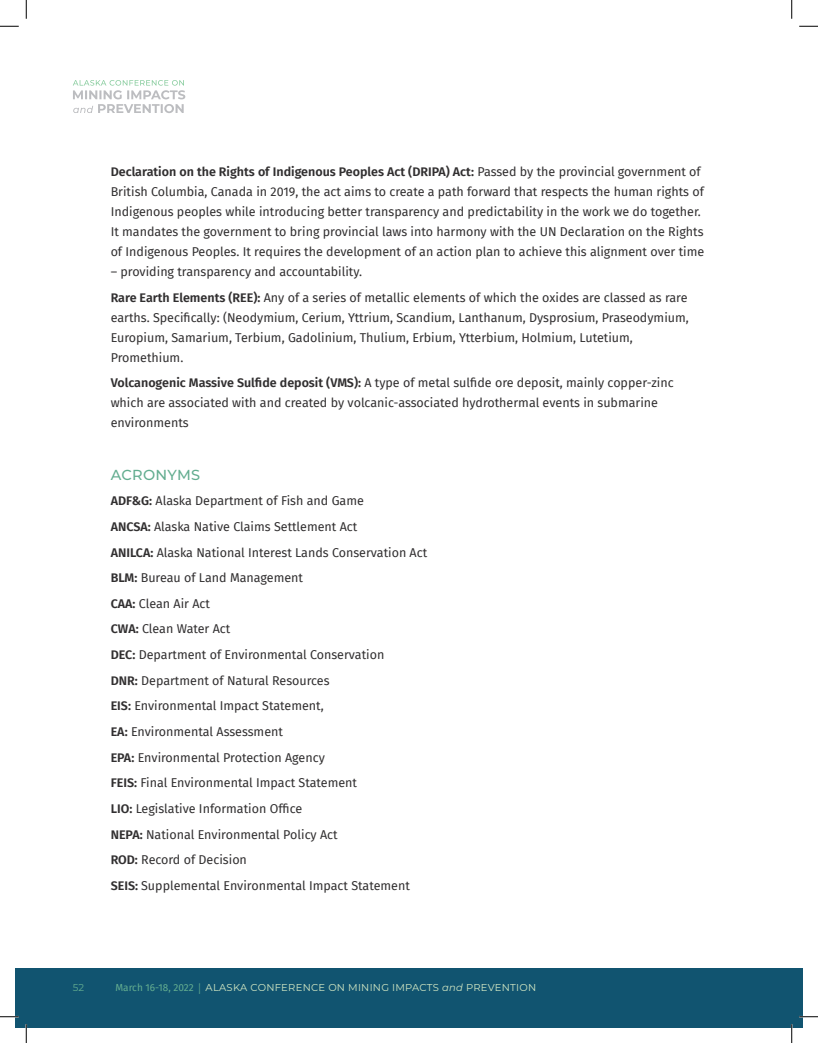
<style>
.page{position:relative;width:818px;height:1043px;background:#fff}
.page>*{position:absolute;margin:0;border:0;box-sizing:border-box;transform-origin:0 0}
.t1{font:500 14.5px "Montserrat";letter-spacing:.02em;color:#63ad90}
.t2{font:12.5px/20px "Fira Sans";color:#312f30}
.t3{font:10px "Montserrat";letter-spacing:.025em;color:#d2e7c3}
.t4{font:10px "Montserrat";color:#63ad90}
.s1{font-weight:600}
.s2{font-family:"Fira Sans";color:#63ad90}
.s3{font-family:"Esteban";color:#63ad90}
.s4{font-style:italic}
</style>
<div class="page">
<div style="left:791px;top:968px;width:11px;height:60px;background:#115470"></div>
<div style="left:15px;top:968px;width:776px;height:60px;background:#115470"></div>
<svg style="left:73px;top:80px;width:112px;height:33px"></svg>
<svg style="left:0;top:25px;width:19px;height:2px"></svg>
<svg style="left:799px;top:25px;width:19px;height:2px"></svg>
<svg style="left:0;top:1015px;width:19px;height:2px"></svg>
<svg style="left:799px;top:1015px;width:19px;height:2px"></svg>
<svg style="left:25px;top:0;width:2px;height:19px"></svg>
<svg style="left:25px;top:1024px;width:2px;height:18px"></svg>
<svg style="left:791px;top:0;width:1px;height:19px"></svg>
<svg style="left:790px;top:1024px;width:2px;height:18px"></svg>
<p class="t2" style="left:111px;top:161px;width:595px"><span class="s1">Declaration on the Rights of Indigenous Peoples Act (DRIPA) Act:</span> Passed by the provincial government of British Columbia, Canada in 2019, the act aims to create a path forward that respects the human rights of Indigenous peoples while introducing better transparency and predictability in the work we do together.<br>It mandates the government to bring provincial laws into harmony with the UN Declaration on the Rights of Indigenous Peoples. It requires the development of an action plan to achieve this alignment over time</p>
<p class="t2" style="left:111px;top:261px;width:253px">– providing transparency and accountability.</p>
<p class="t2" style="left:111px;top:287px;width:579px"><span class="s1">Rare Earth Elements (REE):</span> Any of a series of metallic elements of which the oxides are classed as rare earths. Specifically: (Neodymium, Cerium, Yttrium, Scandium, Lanthanum, Dysprosium, Praseodymium, Europium, Samarium, Terbium, Gadolinium, Thulium, Erbium, Ytterbium, Holmium, Lutetium, Promethium.</p>
<p class="t2" style="left:111px;top:372px;width:564px"><span class="s1">Volcanogenic Massive Sulfide deposit (VMS):</span> A type of metal sulfide ore deposit, mainly copper-zinc which are associated with and created by volcanic-associated hydrothermal events in submarine environments</p>
<p class="t1" style="left:111px;top:464px;width:91px">ACRONYMS</p>
<p class="t2" style="left:111px;top:490px;width:255px"><span class="s1">ADF&amp;G:</span> Alaska Department of Fish and Game</p>
<p class="t2" style="left:111px;top:516px;width:248px"><span class="s1">ANCSA:</span> Alaska Native Claims Settlement Act</p>
<p class="t2" style="left:111px;top:542px;width:318px"><span class="s1">ANILCA:</span> Alaska National Interest Lands Conservation Act</p>
<p class="t2" style="left:111px;top:567px;width:194px"><span class="s1">BLM:</span> Bureau of Land Management</p>
<p class="t2" style="left:111px;top:593px;width:101px"><span class="s1">CAA:</span> Clean Air Act</p>
<p class="t2" style="left:111px;top:618px;width:121px"><span class="s1">CWA:</span> Clean Water Act</p>
<p class="t2" style="left:111px;top:644px;width:275px"><span class="s1">DEC:</span> Department of Environmental Conservation</p>
<p class="t2" style="left:111px;top:670px;width:220px"><span class="s1">DNR:</span> Department of Natural Resources</p>
<p class="t2" style="left:111px;top:695px;width:215px"><span class="s1">EIS:</span> Environmental Impact Statement,</p>
<p class="t2" style="left:111px;top:721px;width:174px"><span class="s1">EA:</span> Environmental Assessment</p>
<p class="t2" style="left:111px;top:747px;width:216px"><span class="s1">EPA:</span> Environmental Protection Agency</p>
<p class="t2" style="left:111px;top:772px;width:248px"><span class="s1">FEIS:</span> Final Environmental Impact Statement</p>
<p class="t2" style="left:111px;top:798px;width:193px"><span class="s1">LIO:</span> Legislative Information Office</p>
<p class="t2" style="left:111px;top:823px;width:228px"><span class="s1">NEPA:</span> National Environmental Policy Act</p>
<p class="t2" style="left:111px;top:849px;width:138px"><span class="s1">ROD:</span> Record of Decision</p>
<p class="t2" style="left:111px;top:875px;width:301px"><span class="s1">SEIS:</span> Supplemental Environmental Impact Statement</p>
<p class="t4" style="left:73px;top:980px;width:13px">52</p>
<p class="t3" style="left:115px;top:980px;width:422px"><span class="s2">March 16-18, 2022</span> <span class="s3">|</span> ALASKA CONFERENCE ON MINING IMPACTS <span class="s4">and</span> PREVENTION</p>
</div>
